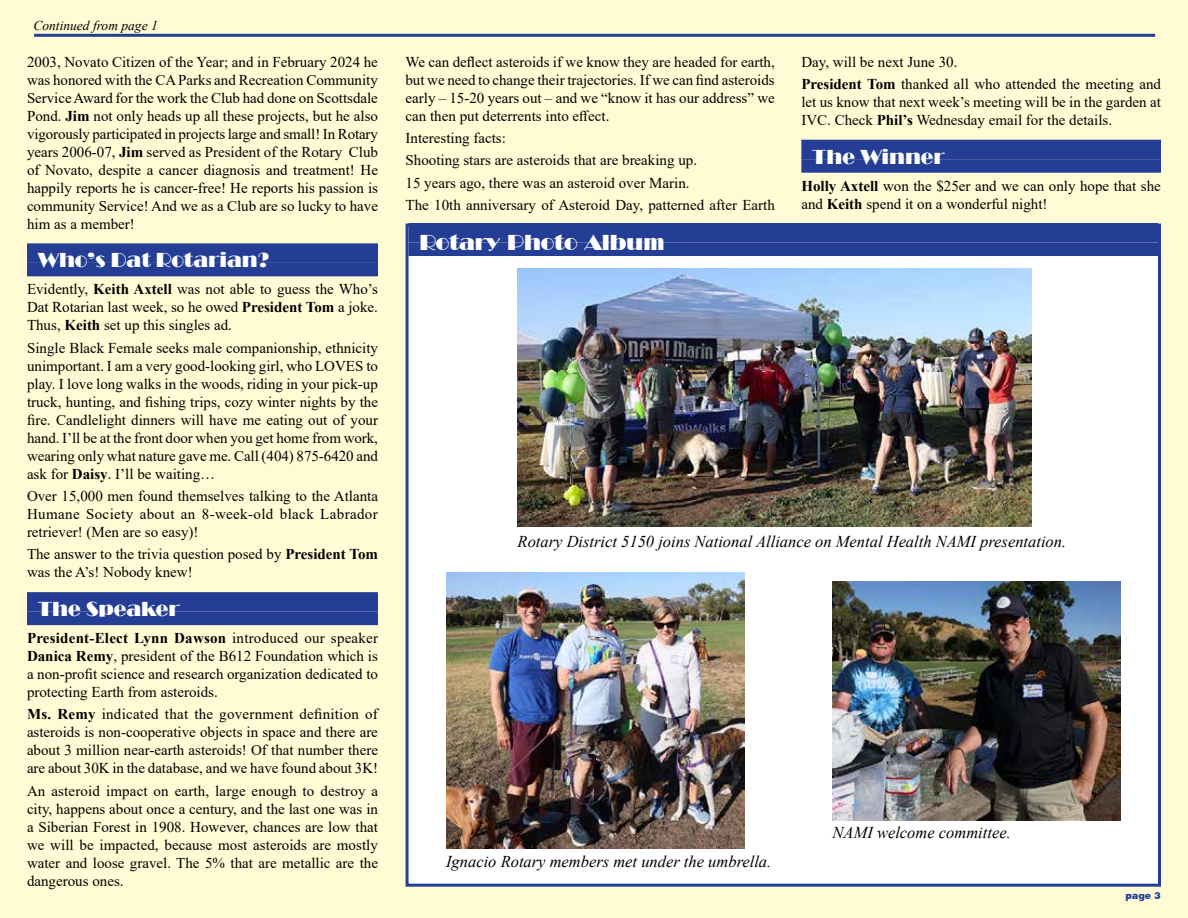
<style>
.page{position:relative;width:1188px;height:918px;background:#fffcd5}
.page>*{position:absolute;margin:0;border:0;box-sizing:border-box;transform-origin:0 0}
.t1{font:21px "Broadway";color:#fff}
.t2{font:21px "Broadway BT";color:#fff}
.t3{font:italic 16.5px "Times New Roman";color:#000}
.t4{font:15px/18px "Times New Roman";color:#000;text-align:justify}
.t5{font:italic 13.5px "Times New Roman";color:#000}
.t6{font:900 9.45px "Swiss 721 BT";color:#243e95}
.s1{font-weight:700}
</style>
<div class="page">
<hr style="left:34px;top:34px;width:1121px;height:3px;background:#243e95">
<svg style="left:405px;top:223px;width:756px;height:664px;background:#dfe3ef"></svg>
<div style="left:27px;top:243px;width:351px;height:20px;background:#243e95"></div>
<div style="left:27px;top:263px;width:351px;height:13px;background:#243e95"></div>
<div style="left:27px;top:592px;width:351px;height:20px;background:#243e95"></div>
<div style="left:27px;top:612px;width:351px;height:13px;background:#243e95"></div>
<img style="left:518px;top:269px;width:514px;height:258px">
<img style="left:833px;top:581px;width:287px;height:239px">
<img style="left:446px;top:572px;width:299px;height:276px">
<div style="left:801px;top:140px;width:360px;height:19px;background:#243e95"></div>
<div style="left:801px;top:159px;width:360px;height:14px;background:#243e95"></div>
<p class="t5" style="left:33px;top:16px;width:126px">Continued from page 1</p>
<p class="t4" style="left:27px;top:52px;width:353px">2003, Novato Citizen of the Year; and in February 2024 he was honored with the CA Parks and Recreation Community Service Award for the work the Club had done on Scottsdale Pond. <span class="s1">Jim</span> not only heads up all these projects, but he also vigorously participated in projects large and small! In Rotary years 2006-07, <span class="s1">Jim</span> served as President of the Rotary Club of Novato, despite a cancer diagnosis and treatment! He happily reports he is cancer-free! He reports his passion is community Service! And we as a Club are so lucky to have him as a member!</p>
<h1 class="t1" style="left:38px;top:248px;width:233px">Who’s Dat Rotarian?</h1>
<p class="t4" style="left:27px;top:280px;width:352px">Evidently, <span class="s1">Keith Axtell</span> was not able to guess the Who’s Dat Rotarian last week, so he owed <span class="s1">President Tom</span> a joke.<br>Thus, <span class="s1">Keith</span> set up this singles ad.</p>
<p class="t4" style="left:27px;top:338px;width:353px">Single Black Female seeks male companionship, ethnicity unimportant. I am a very good-looking girl, who LOVES to play. I love long walks in the woods, riding in your pick-up truck, hunting, and fishing trips, cozy winter nights by the fire. Candlelight dinners will have me eating out of your hand. I’ll be at the front door when you get home from work, wearing only what nature gave me. Call (404) 875-6420 and ask for <span class="s1">Daisy</span>. I’ll be waiting…</p>
<p class="t4" style="left:27px;top:487px;width:353px">Over 15,000 men found themselves talking to the Atlanta Humane Society about an 8-week-old black Labrador retriever! (Men are so easy)!</p>
<p class="t4" style="left:27px;top:545px;width:353px">The answer to the trivia question posed by <span class="s1">President Tom </span>was the A’s! Nobody knew!</p>
<h1 class="t1" style="left:38px;top:597px;width:143px">The Speaker</h1>
<p class="t4" style="left:27px;top:629px;width:353px"><span class="s1">President-Elect Lynn Dawson</span> introduced our speaker <span class="s1">Danica Remy</span>, president of the B612 Foundation which is a non-profit science and research organization dedicated to protecting Earth from asteroids.</p>
<p class="t4" style="left:27px;top:705px;width:353px"><span class="s1">Ms. Remy</span> indicated that the government definition of asteroids is non-cooperative objects in space and there are about 3 million near-earth asteroids! Of that number there are about 30K in the database, and we have found about 3K!</p>
<p class="t4" style="left:27px;top:781px;width:353px">An asteroid impact on earth, large enough to destroy a city, happens about once a century, and the last one was in a Siberian Forest in 1908. However, chances are low that we will be impacted, because most asteroids are mostly water and loose gravel. The 5% that are metallic are the dangerous ones.</p>
<p class="t4" style="left:406px;top:52px;width:371px">We can deflect asteroids if we know they are headed for earth, but we need to change their trajectories. If we can find asteroids early – 15-20 years out – and we “know it has our address” we can then put deterrents into effect.</p>
<p class="t4" style="left:406px;top:126px;width:371px;line-height:22.4px;text-align:left">Interesting facts:<br>Shooting stars are asteroids that are breaking up.<br>15 years ago, there was an asteroid over Marin.<br>The 10th anniversary of Asteroid Day, patterned after Earth</p>
<h1 class="t2" style="left:419px;top:230px;width:247px">Rotary Photo Album</h1>
<p class="t4" style="left:801px;top:50px;width:361px;line-height:22.4px">Day, will be next June 30.<br><span class="s1">President Tom</span> thanked all who attended the meeting and</p>
<p class="t4" style="left:801px;top:92px;width:361px">let us know that next week’s meeting will be in the garden at<br>IVC. Check <span class="s1">Phil’s</span> Wednesday email for the details.</p>
<h1 class="t1" style="left:812px;top:145px;width:134px">The Winner</h1>
<p class="t4" style="left:801px;top:176px;width:361px"><span class="s1">Holly Axtell</span> won the $25er and we can only hope that she and <span class="s1">Keith</span> spend it on a wonderful night!</p>
<p class="t3" style="left:518px;top:531px;width:550px">Rotary District 5150 joins National Alliance on Mental Health NAMI presentation.</p>
<p class="t3" style="left:446px;top:850px;width:327px">Ignacio Rotary members met under the umbrella.</p>
<p class="t3" style="left:833px;top:821px;width:180px">NAMI welcome committee.</p>
<p class="t6" style="left:1126px;top:890px;width:37px">page 3</p>
</div>
